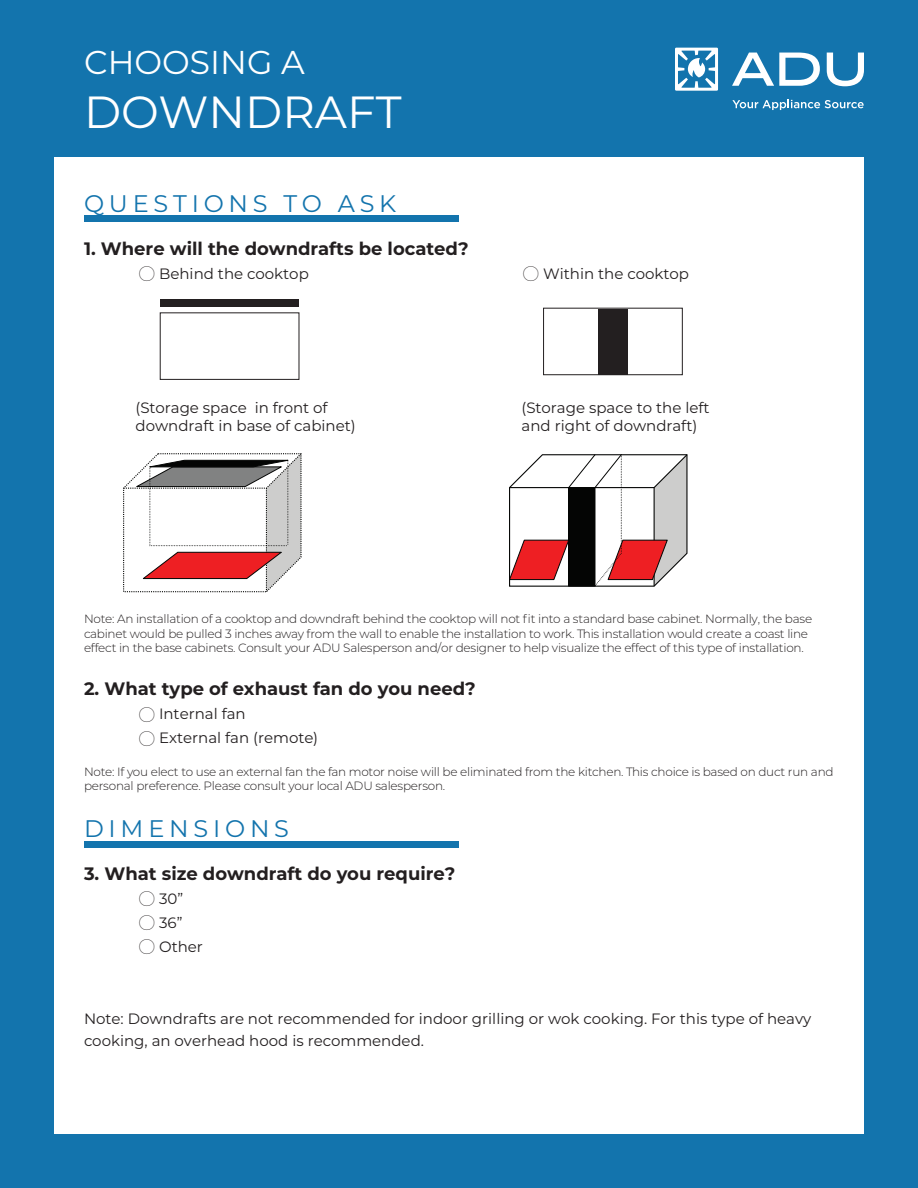
<style>
.page{position:relative;width:918px;height:1188px;background:#1374ad}
.page>*{position:absolute;margin:0;border:0;box-sizing:border-box;transform-origin:0 0}
.t1{font:45px "Montserrat";color:#fff}
.t2{font:33px "Montserrat";color:#fff}
.t3{font:24px "Montserrat";letter-spacing:.2em;color:#1374ad}
.t4{font:700 18px "Montserrat";color:#231f20}
.t5{font:15px/24px "Montserrat";color:#231f20}
.t6{font:300 12px/14.4px "Montserrat";letter-spacing:-.02em;color:#231f20}
.s1{font-weight:100;font-size:21px}
</style>
<div class="page">
<div style="left:54px;top:158px;width:810px;height:976px;background:#fff"></div>
<div style="left:84px;top:216px;width:375px;height:6px;background:#1374ad"></div>
<div style="left:84px;top:841px;width:375px;height:7px;background:#1374ad"></div>
<svg style="left:123px;top:453px;width:179px;height:140px"></svg>
<svg style="left:509px;top:454px;width:179px;height:133px"></svg>
<div style="left:160px;top:299px;width:139px;height:8px;background:#231f20"></div>
<div style="left:160px;top:312px;width:139px;height:68px;border:1px solid #231f20"></div>
<div style="left:543px;top:308px;width:140px;height:67px;border:1px solid #231f20"></div>
<div style="left:598px;top:309px;width:30px;height:65px;background:#231f20"></div>
<svg style="left:732px;top:100px;width:132px;height:10px"></svg>
<svg style="left:732px;top:53px;width:88px;height:33px"></svg>
<svg style="left:827px;top:53px;width:37px;height:33px"></svg>
<svg style="left:675px;top:48px;width:43px;height:43px"></svg>
<p class="t2" style="left:84px;top:39px;width:222px">CHOOSING A</p>
<p class="t1" style="left:84px;top:81px;width:319px">DOWNDRAFT</p>
<p class="t3" style="left:84px;top:187px;width:314px">QUESTIONS TO ASK</p>
<p class="t4" style="left:84px;top:236px;width:386px">1. Where will the downdrafts be located?</p>
<p class="t5" style="left:138px;top:261px;width:172px"><span class="s1">O</span> Behind the cooktop</p>
<p class="t5" style="left:522px;top:261px;width:169px"><span class="s1">O</span> Within the cooktop</p>
<p class="t5" style="left:136px;top:398px;width:222px;line-height:18px">(Storage space in front of downdraft in base of cabinet)</p>
<p class="t5" style="left:522px;top:398px;width:189px;line-height:18px">(Storage space to the left and right of downdraft)</p>
<p class="t6" style="left:84px;top:611px;width:730px">Note: An installation of a cooktop and downdraft behind the cooktop will not fit into a standard base cabinet. Normally, the base cabinet would be pulled 3 inches away from the wall to enable the installation to work. This installation would create a coast line effect in the base cabinets. Consult your ADU Salesperson and/or designer to help visualize the effect of this type of installation.</p>
<p class="t4" style="left:84px;top:676px;width:393px">2. What type of exhaust fan do you need?</p>
<p class="t5" style="left:138px;top:701px;width:182px"><span class="s1">O</span> Internal fan<br><span class="s1">O</span> External fan (remote)</p>
<p class="t6" style="left:84px;top:764px;width:751px">Note: If you elect to use an external fan the fan motor noise will be eliminated from the kitchen. This choice is based on duct run and personal preference. Please consult your local ADU salesperson.</p>
<p class="t3" style="left:84px;top:812px;width:207px">DIMENSIONS</p>
<p class="t4" style="left:84px;top:861px;width:373px">3. What size downdraft do you require?</p>
<p class="t5" style="left:138px;top:886px;width:67px"><span class="s1">O</span> 30”<br><span class="s1">O</span> 36”<br><span class="s1">O</span> Other</p>
<p class="t5" style="left:84px;top:1007px;width:729px;line-height:21.6px">Note: Downdrafts are not recommended for indoor grilling or wok cooking. For this type of heavy cooking, an overhead hood is recommended.</p>
</div>
